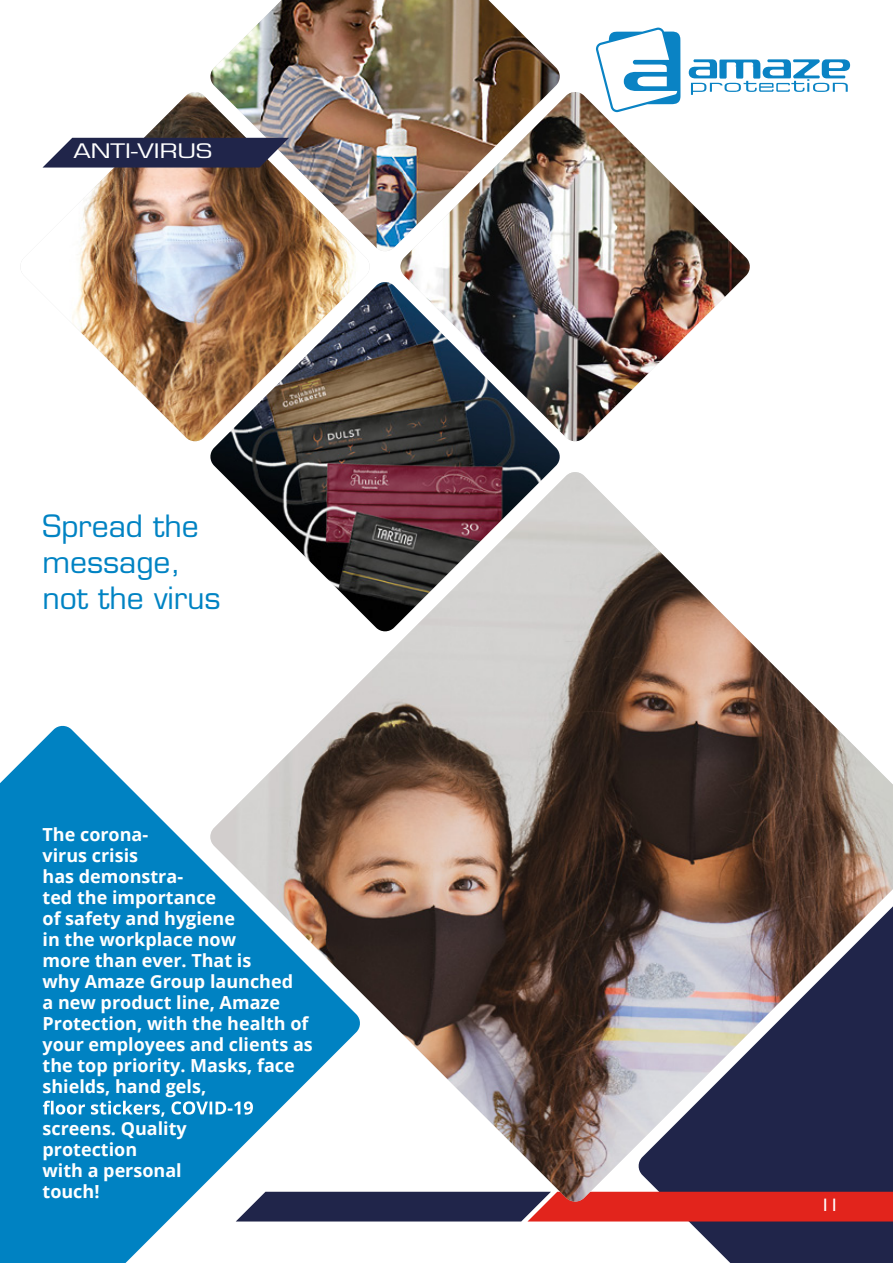
<style>
.page{position:relative;width:893px;height:1263px;background:#fff}
.page>*{position:absolute;margin:0;border:0;box-sizing:border-box;transform-origin:0 0}
.t1{font:30px/36px "Eurostile LT Std";color:#0083c3}
.t2{font:19.5px "Eurostile LT Std";color:#fff;scale:1.3 1}
.t3{font:700 18px/21px "Open Sans";color:#fff}
.t4{font:18px "Gill Sans";color:#fff}
</style>
<div class="page">
<svg style="left:637px;top:1221px;width:256px;height:42px;fill:#20254a"></svg>
<svg style="left:361px;top:1203px;width:532px;height:18px;background:#a4262d"></svg>
<svg style="left:0;top:725px;width:361px;height:538px;fill:#0082c2"></svg>
<svg style="left:596px;top:28px;width:254px;height:64px"></svg>
<svg style="left:43px;top:1101px;width:166px;height:16px"></svg>
<img style="left:209px;top:472px;width:684px;height:731px">
<img style="left:42px;top:92px;width:314px;height:350px">
<img style="left:209px;top:282px;width:352px;height:351px">
<img style="left:209px;top:0;width:351px;height:252px">
<img style="left:399px;top:92px;width:351px;height:350px">
<svg style="left:43px;top:138px;width:246px;height:30px;background:#383c5c"></svg>
<p class="t2" style="left:73px;top:139px;width:108px">ANTI-VIRUS</p>
<h1 class="t1" style="left:43px;top:508px;width:180px">Spread the message, not the virus</h1>
<p class="t3" style="left:43px;top:824px;width:272px">The corona-<br>virus crisis<br>has demonstra-<br>ted the importance<br>of safety and hygiene<br>in the workplace now<br>more than ever. That is<br>why Amaze Group launched<br>a new product line, Amaze<br>Protection, with the health of your employees and clients as the top priority. Masks, face shields, hand gels,</p>
<p class="t3" style="left:43px;top:1118px;width:146px">screens. Quality protection<br>with a personal touch!</p>
<p class="t4" style="left:821px;top:1194px;width:19px">11</p>
</div>
